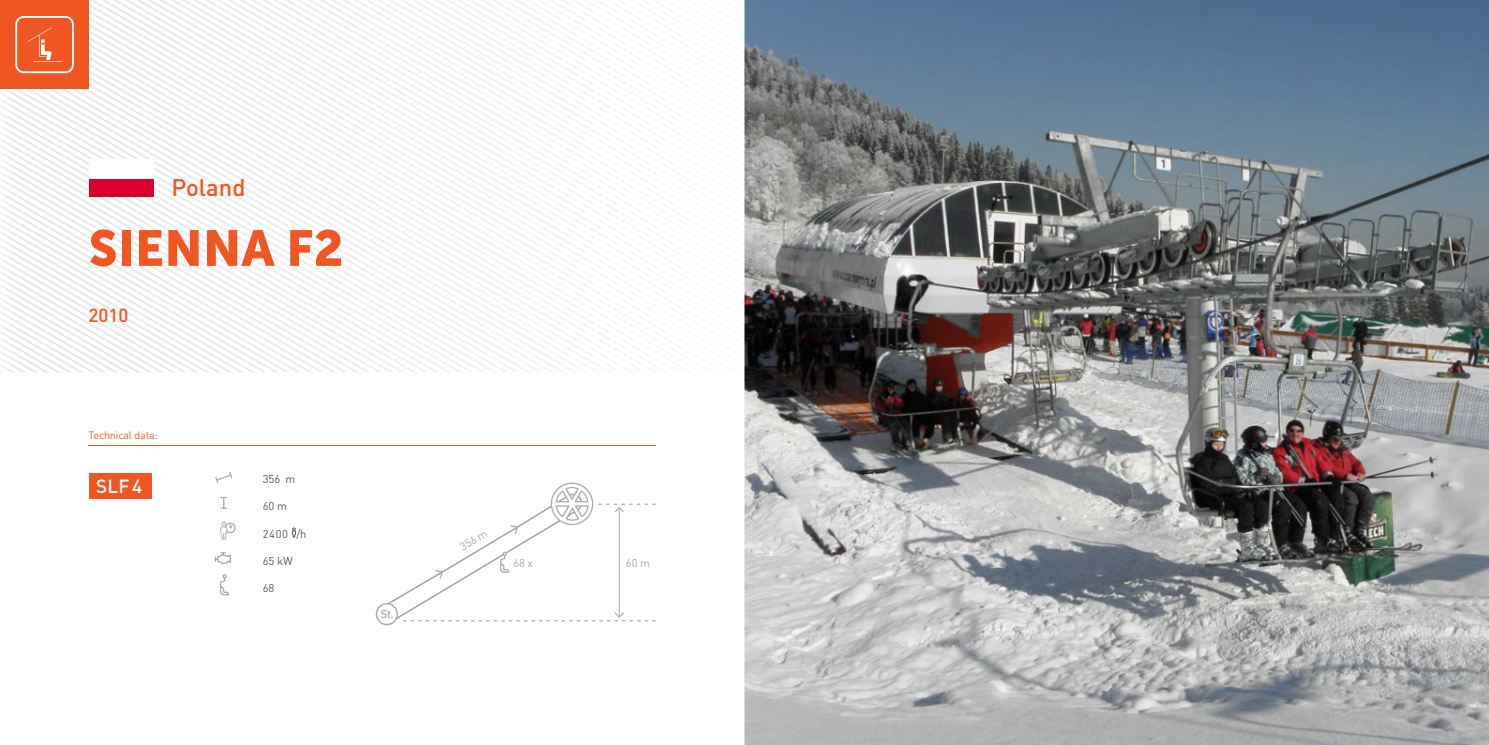
<style>
.page{position:relative;width:1489px;height:745px;background:#fff}
.page>*{position:absolute;margin:0;border:0;box-sizing:border-box;transform-origin:0 0}
.t1{font:50px "Museo Sans 900";color:#f05622}
.t2{font:500 23.75px "DIN Pro";color:#f05622}
.t3{font:500 18.75px "DIN Pro";color:#f05622}
.t4{font:500 18.75px "DIN Pro";color:#fff}
.t5{font:11.25px "DIN Pro";letter-spacing:-.01em;color:#58595b}
.t6{font:11.25px "DIN Pro";color:#a7a9ac}
.t7{font:500 11.25px "DIN Pro";color:#a7a9ac}
.t8{font:10.62px "DIN Pro";letter-spacing:-.01em;color:#f05622}
</style>
<div class="page">
<svg style="left:0;top:361px;width:567px;height:11px"></svg>
<svg style="left:0;top:347px;width:567px;height:14px"></svg>
<svg style="left:0;top:334px;width:566px;height:13px"></svg>
<svg style="left:0;top:321px;width:567px;height:13px"></svg>
<svg style="left:0;top:308px;width:567px;height:13px"></svg>
<svg style="left:0;top:294px;width:567px;height:14px"></svg>
<svg style="left:0;top:281px;width:567px;height:13px"></svg>
<svg style="left:0;top:268px;width:567px;height:13px"></svg>
<svg style="left:0;top:255px;width:567px;height:13px"></svg>
<svg style="left:0;top:241px;width:567px;height:14px"></svg>
<svg style="left:0;top:228px;width:567px;height:13px"></svg>
<svg style="left:0;top:215px;width:567px;height:13px"></svg>
<svg style="left:0;top:202px;width:567px;height:13px"></svg>
<svg style="left:0;top:188px;width:567px;height:14px"></svg>
<svg style="left:0;top:175px;width:567px;height:13px"></svg>
<svg style="left:0;top:162px;width:567px;height:13px"></svg>
<svg style="left:0;top:149px;width:567px;height:13px"></svg>
<svg style="left:0;top:135px;width:567px;height:14px"></svg>
<svg style="left:0;top:122px;width:567px;height:13px"></svg>
<svg style="left:0;top:109px;width:567px;height:13px"></svg>
<svg style="left:0;top:96px;width:567px;height:13px"></svg>
<svg style="left:0;top:82px;width:567px;height:14px"></svg>
<svg style="left:89px;top:73px;width:478px;height:9px"></svg>
<svg style="left:221px;top:497px;width:5px;height:11px"></svg>
<svg style="left:215px;top:472px;width:18px;height:11px"></svg>
<svg style="left:214px;top:552px;width:17px;height:12px"></svg>
<svg style="left:220px;top:521px;width:16px;height:18px"></svg>
<svg style="left:220px;top:574px;width:10px;height:21px"></svg>
<div style="left:89px;top:472px;width:63px;height:26px;background:#f05622"></div>
<svg style="left:375px;top:482px;width:280px;height:143px"></svg>
<svg style="left:291px;top:527px;width:5px;height:11px"></svg>
<div style="left:89px;top:159px;width:64px;height:20px;background:#fff"></div>
<div style="left:89px;top:179px;width:64px;height:18px;background:#d90030"></div>
<img style="left:744px;top:0;width:744px;height:744px">
<div style="left:0;top:0;width:89px;height:89px;background:#f05622"></div>
<hr style="left:89px;top:445px;width:567px;height:1px;background:#f05622">
<svg style="left:15px;top:0;width:552px;height:73px"></svg>
<h2 class="t2" style="left:171px;top:168px;width:76px">Poland</h2>
<h1 class="t1" style="left:89px;top:220px;width:61px">SIENNA</h1>
<h1 class="t1" style="left:286px;top:220px;width:59px">F2</h1>
<h3 class="t3" style="left:89px;top:300px;width:41px">2010</h3>
<p class="t8" style="left:89px;top:426px;width:71px">Technical data:</p>
<h3 class="t4" style="left:96px;top:470px;width:47px">SLF 4</h3>
<p class="t5" style="left:263px;top:470px;width:34px">356 m</p>
<p class="t5" style="left:263px;top:497px;width:26px">60 m</p>
<p class="t5" style="left:263px;top:524px;width:45px">2400 /h</p>
<p class="t5" style="left:263px;top:551px;width:31px">65 kW</p>
<p class="t5" style="left:263px;top:578px;width:13px">68</p>
<p class="t7" style="left:380px;top:604px;width:15px">St.</p>
<p class="t6" style="left:456px;top:539px;width:31px;rotate:-31deg">356 m</p>
<p class="t6" style="left:513px;top:554px;width:21px">68 x</p>
<p class="t6" style="left:626px;top:554px;width:26px">60 m</p>
</div>
